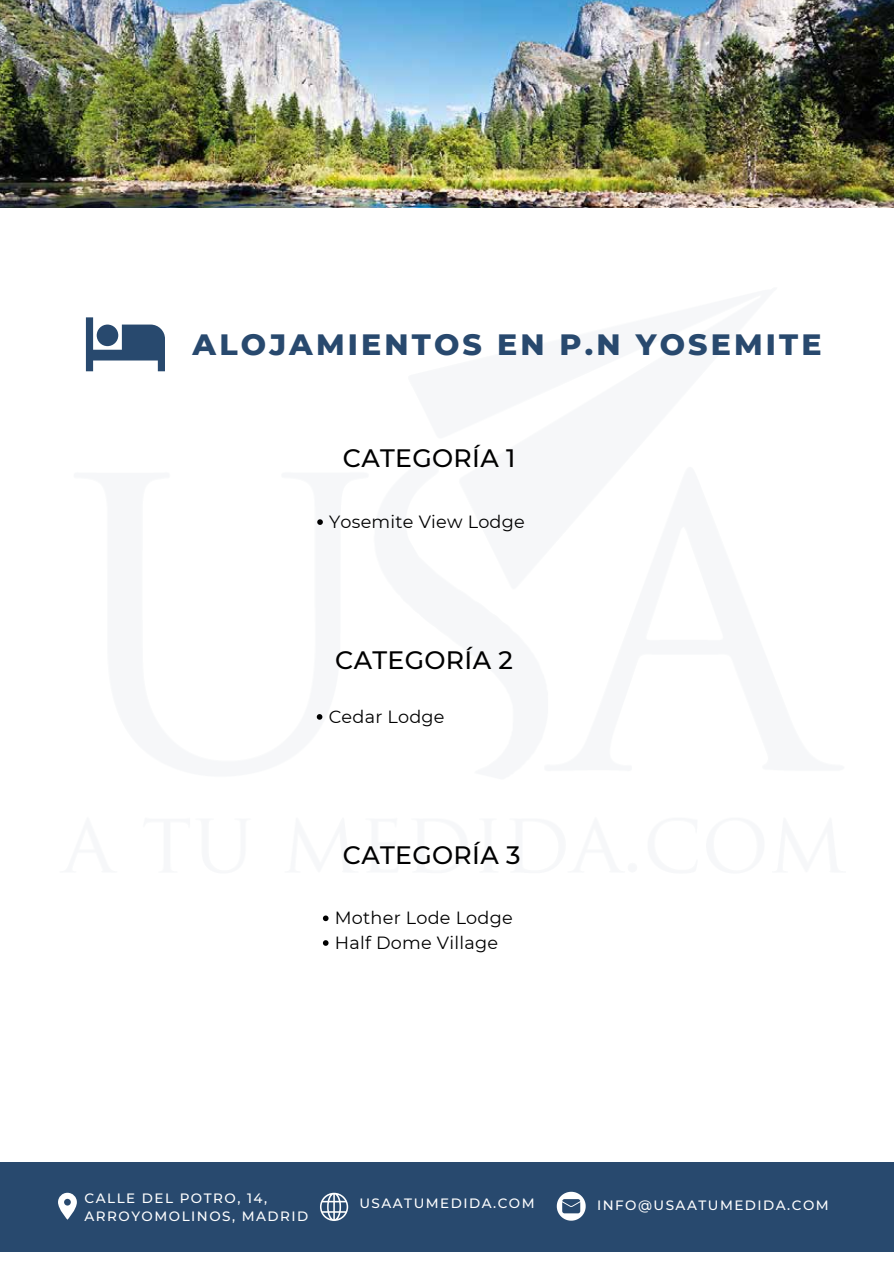
<style>
.page{position:relative;width:894px;height:1264px;background:#fff}
.page>*{position:absolute;margin:0;border:0;box-sizing:border-box;transform-origin:0 0}
.t1{font:800 30px "Montserrat";letter-spacing:.105em;color:#28496e}
.t2{font:500 25.2px "Montserrat";letter-spacing:.015em;color:#000}
.t3{font:17.7px/24.6px "Montserrat";letter-spacing:.015em;color:#000}
.t4{font:500 13.5px/18px "Montserrat";letter-spacing:.11em;color:#fff}
</style>
<div class="page">
<svg style="left:86px;top:317px;width:79px;height:54px"></svg>
<img style="left:0;top:0;width:893px;height:208px">
<div style="left:0;top:1162px;width:893px;height:89px;background:#28496e"></div>
<svg style="left:58px;top:1192px;width:19px;height:27px"></svg>
<svg style="left:556px;top:1191px;width:29px;height:29px"></svg>
<svg style="left:320px;top:1192px;width:28px;height:28px"></svg>
<svg style="left:317px;top:519px;width:6px;height:6px"></svg>
<svg style="left:317px;top:714px;width:5px;height:5px"></svg>
<svg style="left:323px;top:915px;width:5px;height:6px"></svg>
<svg style="left:323px;top:940px;width:5px;height:5px"></svg>
<h1 class="t1" style="left:192px;top:327px;width:630px">ALOJAMIENTOS EN P.N YOSEMITE</h1>
<h2 class="t2" style="left:343px;top:445px;width:174px">CATEGORÕA 1</h2>
<h3 class="t3" style="left:329px;top:508px;width:197px">Yosemite View Lodge</h3>
<h2 class="t2" style="left:335px;top:646px;width:179px">CATEGORÕA 2</h2>
<h3 class="t3" style="left:328px;top:703px;width:117px">Cedar Lodge</h3>
<h2 class="t2" style="left:343px;top:841px;width:179px">CATEGORÕA 3</h2>
<h3 class="t3" style="left:335px;top:904px;width:179px">Mother Lode Lodge<br>Half Dome Village</h3>
<p class="t4" style="left:84px;top:1189px;width:225px">CALLE DEL POTRO, 14,<br>ARROYOMOLINOS, MADRID</p>
<p class="t4" style="left:359px;top:1194px;width:177px">USAATUMEDIDA.COM</p>
<p class="t4" style="left:597px;top:1195px;width:233px">INFO@USAATUMEDIDA.COM</p>
</div>
